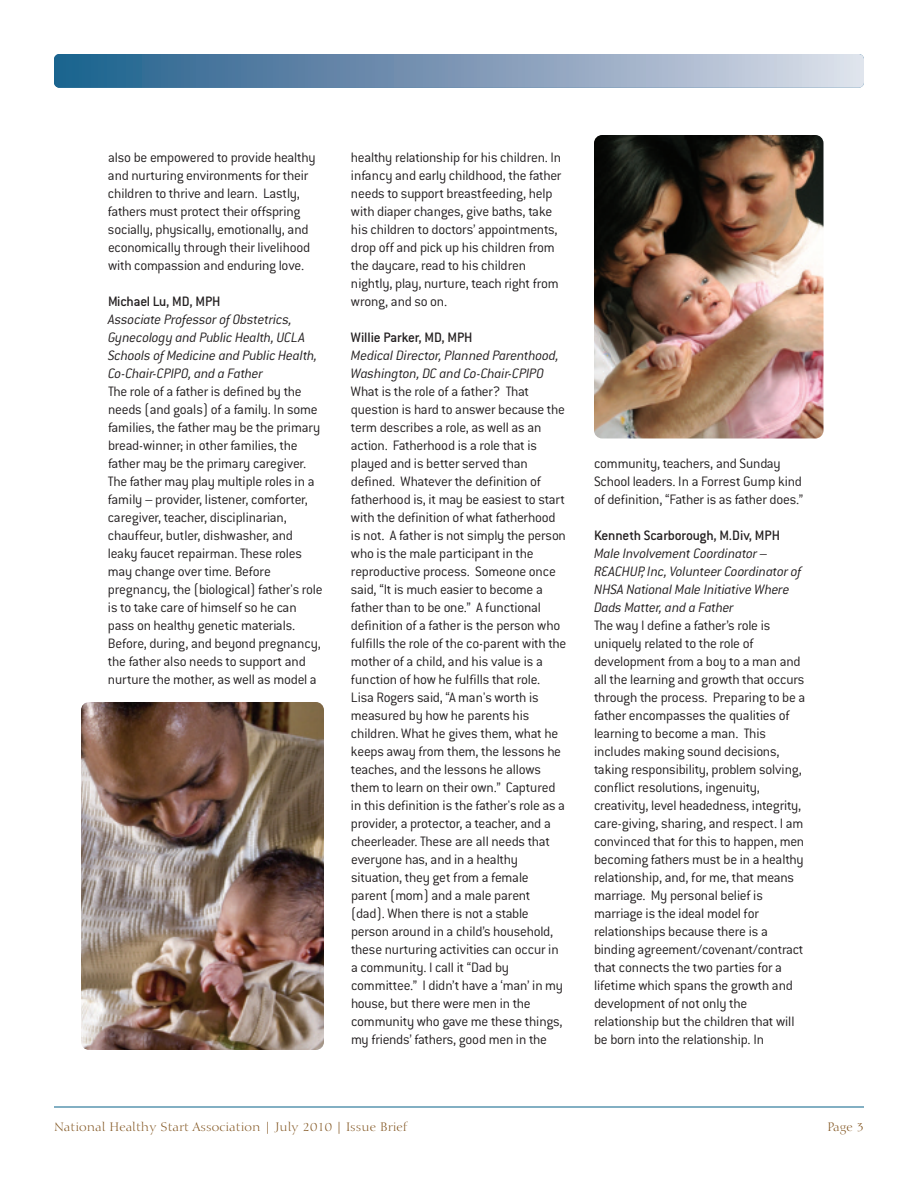
<style>
.page{position:relative;width:918px;height:1188px;background:#fff}
.page>*{position:absolute;margin:0;border:0;box-sizing:border-box;transform-origin:0 0}
.t1{font:300 15px/18px "Conduit ITC";letter-spacing:-.015em;color:#231f20}
.t2{font:italic 300 15px/18px "Conduit ITC";letter-spacing:-.015em;color:#231f20}
.t3{font:500 15px "Conduit ITC";letter-spacing:-.01em;color:#231f20}
.t4{font:12px "Calligraphic 810 BT";color:#7f511b}
</style>
<div class="page">
<div style="left:54px;top:54px;width:810px;height:34px;background:linear-gradient(to right,#1e5c89,#dddbe7);border-radius:5px"></div>
<hr style="left:54px;top:1106px;width:810px;height:2px;background:#5996b0">
<img style="left:81px;top:702px;width:243px;height:348px;border-radius:8px">
<img style="left:594px;top:135px;width:230px;height:303px;border-radius:8px">
<p class="t1" style="left:108px;top:150px;width:209px">also be empowered to provide healthy and nurturing environments for their children to thrive and learn. Lastly, fathers must protect their offspring socially, physically, emotionally, and economically through their livelihood with compassion and enduring love.</p>
<p class="t3" style="left:108px;top:297px;width:114px">Michael Lu, MD, MPH</p>
<p class="t2" style="left:108px;top:312px;width:211px">Associate Professor of Obstetrics, Gynecology and Public Health, UCLA Schools of Medicine and Public Health, Co-Chair-CPIPO, and a Father</p>
<p class="t1" style="left:108px;top:384px;width:216px">The role of a father is defined by the needs (and goals) of a family. In some families, the father may be the primary bread-winner; in other families, the father may be the primary caregiver.<br>The father may play multiple roles in a family – provider, listener, comforter, caregiver, teacher, disciplinarian, chauffeur, butler, dishwasher, and leaky faucet repairman. These roles may change over time. Before pregnancy, the (biological) father's role is to take care of himself so he can pass on healthy genetic materials.<br>Before, during, and beyond pregnancy, the father also needs to support and nurture the mother, as well as model a</p>
<p class="t1" style="left:351px;top:150px;width:212px">healthy relationship for his children. In infancy and early childhood, the father needs to support breastfeeding, help with diaper changes, give baths, take his children to doctors’ appointments, drop off and pick up his children from the daycare, read to his children nightly, play, nurture, teach right from wrong, and so on.</p>
<p class="t3" style="left:351px;top:333px;width:123px">Willie Parker, MD, MPH</p>
<p class="t2" style="left:351px;top:348px;width:210px">Medical Director, Planned Parenthood,<br>Washington, DC and Co-Chair-CPIPO</p>
<p class="t1" style="left:351px;top:384px;width:217px">What is the role of a father? That question is hard to answer because the term describes a role, as well as an action. Fatherhood is a role that is played and is better served than defined. Whatever the definition of fatherhood is, it may be easiest to start with the definition of what fatherhood is not. A father is not simply the person who is the male participant in the reproductive process. Someone once said, “It is much easier to become a father than to be one.” A functional definition of a father is the person who fulfills the role of the co-parent with the mother of a child, and his value is a function of how he fulfills that role.<br>Lisa Rogers said, “A man's worth is measured by how he parents his children. What he gives them, what he keeps away from them, the lessons he teaches, and the lessons he allows them to learn on their own.” Captured in this definition is the father's role as a provider, a protector, a teacher, and a cheerleader. These are all needs that everyone has, and in a healthy situation, they get from a female parent (mom) and a male parent (dad). When there is not a stable person around in a child’s household, these nurturing activities can occur in a community. I call it “Dad by committee.” I didn’t have a ‘man’ in my house, but there were men in the community who gave me these things, my friends’ fathers, good men in the</p>
<p class="t1" style="left:594px;top:456px;width:211px">community, teachers, and Sunday<br>School leaders. In a Forrest Gump kind of definition, “Father is as father does.”</p>
<p class="t3" style="left:594px;top:531px;width:188px">Kenneth Scarborough, M.Div, MPH</p>
<p class="t2" style="left:594px;top:546px;width:209px">Male Involvement Coordinator – REACHUP, Inc, Volunteer Coordinator of NHSA National Male Initiative Where Dads Matter, and a Father</p>
<p class="t1" style="left:594px;top:618px;width:213px">The way I define a father’s role is uniquely related to the role of development from a boy to a man and all the learning and growth that occurs through the process. Preparing to be a father encompasses the qualities of learning to become a man. This includes making sound decisions, taking responsibility, problem solving, conflict resolutions, ingenuity, creativity, level headedness, integrity, care-giving, sharing, and respect. I am convinced that for this to happen, men becoming fathers must be in a healthy relationship, and, for me, that means marriage. My personal belief is marriage is the ideal model for relationships because there is a binding agreement/covenant/contract that connects the two parties for a lifetime which spans the growth and development of not only the relationship but the children that will be born into the relationship. In</p>
<p class="t4" style="left:54px;top:1122px;width:355px">National Healthy Start Association | July 2010 | Issue Brief</p>
<p class="t4" style="left:828px;top:1122px;width:38px">Page 3</p>
</div>
